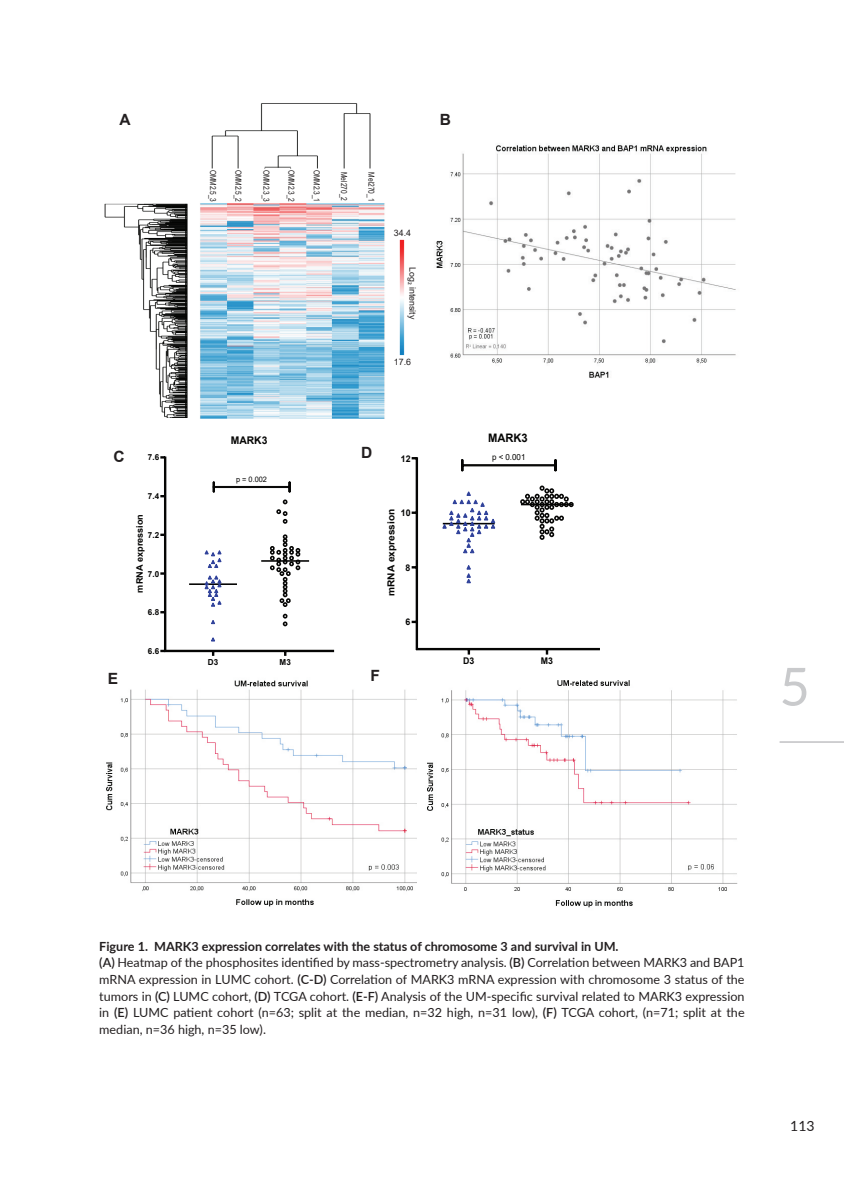
<style>
.page{position:relative;width:844px;height:1191px;background:#fff}
.page>*{position:absolute;margin:0;border:0;box-sizing:border-box;transform-origin:0 0}
.t1{font:52.5px "Lato";color:#c9cacc}
.t2{font:700 15.58px "Arial";color:#231f20}
.t3{font:14px "Lato";color:#231f20}
.t4{font:12.6px/16.6px "Lato";color:#231f20}
.t5{font:700 11.72px "Arial";color:#050504;scale:.95 1}
.t6{font:700 10.5px "Arial";color:#050504}
.t7{font:700 9.62px "Arial";color:#050504;scale:1.05 1}
.t8{font:700 9.28px "Arial";letter-spacing:.005em;color:#050504;scale:.95 1}
.t9{font:8.92px "Arial";color:#231f20}
.t10{font:700 8.92px "Arial";color:#050504}
.t11{font:8.4px "Arial";color:#050504;scale:.95 1}
.t12{font:8.22px "Arial";color:#231f20;scale:.79 1}
.t13{font:700 8.22px "Arial";color:#050504}
.t14{font:7.52px "Arial";color:#050504}
.s1{font-family:"Myriad Pro"}
.s2{font-weight:700}
.s3{font-weight:600}
</style>
<div class="page">
<hr style="left:779px;top:741px;width:64px;height:2px;background:#c9cacc">
<img style="left:436px;top:145px;width:300px;height:233px">
<img style="left:106px;top:680px;width:632px;height:228px">
<img style="left:417px;top:680px;width:9px;height:228px">
<hr style="left:164px;top:650px;width:170px;height:2px;background:#050504">
<svg style="left:160px;top:533px;width:4px;height:3px"></svg>
<svg style="left:160px;top:572px;width:4px;height:3px"></svg>
<hr style="left:164px;top:456px;width:2px;height:196px;background:#050504">
<hr style="left:261px;top:560px;width:48px;height:2px;background:#050504">
<svg style="left:276px;top:499px;width:11px;height:25px"></svg>
<svg style="left:270px;top:534px;width:30px;height:73px"></svg>
<svg style="left:283px;top:613px;width:4px;height:13px"></svg>
<hr style="left:189px;top:583px;width:48px;height:2px;background:#050504">
<svg style="left:211px;top:637px;width:4px;height:4px"></svg>
<svg style="left:211px;top:620px;width:4px;height:4px"></svg>
<svg style="left:205px;top:575px;width:16px;height:31px"></svg>
<svg style="left:205px;top:550px;width:16px;height:17px"></svg>
<div style="left:213px;top:486px;width:77px;height:1px;border:1px solid #050504"></div>
<svg style="left:545px;top:650px;width:3px;height:4px"></svg>
<svg style="left:467px;top:650px;width:3px;height:4px"></svg>
<hr style="left:416px;top:648px;width:183px;height:2px;background:#050504">
<svg style="left:411px;top:511px;width:4px;height:3px"></svg>
<svg style="left:411px;top:620px;width:4px;height:3px"></svg>
<hr style="left:415px;top:457px;width:3px;height:193px;background:#050504">
<svg style="left:520px;top:485px;width:53px;height:55px"></svg>
<svg style="left:466px;top:565px;width:4px;height:18px"></svg>
<svg style="left:442px;top:491px;width:53px;height:62px"></svg>
<svg style="left:554px;top:460px;width:2px;height:11px"></svg>
<svg style="left:461px;top:460px;width:2px;height:11px"></svg>
<div style="left:461px;top:464px;width:95px;height:2px;border:1px solid #050504"></div>
<img style="left:200px;top:203px;width:185px;height:215px">
<img style="left:104px;top:203px;width:84px;height:215px">
<img style="left:211px;top:103px;width:160px;height:66px">
<img style="left:399px;top:239px;width:6px;height:117px">
<p class="t2" style="left:120px;top:109px;width:13px">A</p>
<p class="t2" style="left:439px;top:109px;width:13px">B</p>
<p class="t12" style="left:218px;top:170px;width:43px;rotate:90deg">OMM2.5_3</p>
<p class="t12" style="left:244px;top:170px;width:43px;rotate:90deg">OMM2.5_2</p>
<p class="t12" style="left:272px;top:170px;width:43px;rotate:90deg">OMM2.3_3</p>
<p class="t12" style="left:297px;top:170px;width:43px;rotate:90deg">OMM2.3_2</p>
<p class="t12" style="left:322px;top:170px;width:43px;rotate:90deg">OMM2.3_1</p>
<p class="t12" style="left:349px;top:172px;width:38px;rotate:90deg">Mel270_2</p>
<p class="t12" style="left:377px;top:172px;width:38px;rotate:90deg">Mel270_1</p>
<p class="t9" style="left:394px;top:227px;width:19px">34.4</p>
<p class="t9" style="left:418px;top:267px;width:54px;rotate:90deg">Log<span class="s1">2</span> intensity</p>
<p class="t9" style="left:394px;top:355px;width:19px">17.6</p>
<p class="t6" style="left:231px;top:432px;width:38px">MARK3</p>
<p class="t2" style="left:113px;top:445px;width:13px">C</p>
<p class="t2" style="left:361px;top:442px;width:13px">D</p>
<p class="t13" style="left:148px;top:452px;width:13px">7.6</p>
<p class="t13" style="left:148px;top:490px;width:13px">7.4</p>
<p class="t10" style="left:133px;top:592px;width:80px;rotate:-90deg">mRNA expression</p>
<p class="t13" style="left:148px;top:529px;width:13px">7.2</p>
<p class="t13" style="left:148px;top:568px;width:13px">7.0</p>
<p class="t13" style="left:148px;top:606px;width:13px">6.8</p>
<p class="t14" style="left:236px;top:474px;width:32px">p = 0.002</p>
<p class="t8" style="left:400px;top:452px;width:12px">12</p>
<p class="t7" style="left:384px;top:596px;width:85px;rotate:-90deg">mRNA expression</p>
<p class="t8" style="left:400px;top:506px;width:12px">10</p>
<p class="t8" style="left:405px;top:561px;width:7px">8</p>
<p class="t8" style="left:405px;top:615px;width:7px">6</p>
<p class="t13" style="left:148px;top:645px;width:13px">6.6</p>
<p class="t13" style="left:208px;top:656px;width:12px">D3</p>
<p class="t13" style="left:279px;top:656px;width:13px">M3</p>
<p class="t2" style="left:108px;top:668px;width:12px">E</p>
<p class="t2" style="left:370px;top:664px;width:11px">F</p>
<p class="t5" style="left:488px;top:430px;width:43px">MARK3</p>
<p class="t11" style="left:492px;top:451px;width:37px">p &lt; 0.001</p>
<p class="t8" style="left:463px;top:654px;width:13px">D3</p>
<p class="t8" style="left:540px;top:654px;width:14px">M3</p>
<h1 class="t1" style="left:779px;top:649px;width:32px">5</h1>
<p class="t4" style="left:99px;top:937px;width:646px"><span class="s2">Figure 1. MARK3 expression correlates with the status of chromosome 3 and survival in UM.<br></span><span class="s3">(A)</span> Heatmap of the phosphosites identified by mass-spectrometry analysis. <span class="s3">(B)</span> Correlation between MARK3 and BAP1 mRNA expression in LUMC cohort. <span class="s3">(C-D)</span> Correlation of MARK3 mRNA expression with chromosome 3 status of the tumors in <span class="s3">(C)</span> LUMC cohort, <span class="s3">(D)</span> TCGA cohort. <span class="s3">(E-F)</span> Analysis of the UM-specific survival related to MARK3 expression in <span class="s3">(E)</span> LUMC patient cohort (n=63; split at the median, n=32 high, n=31 low), <span class="s3">(F)</span> TCGA cohort, (n=71; split at the median, n=36 high, n=35 low).</p>
<p class="t3" style="left:790px;top:1116px;width:26px">113</p>
</div>
